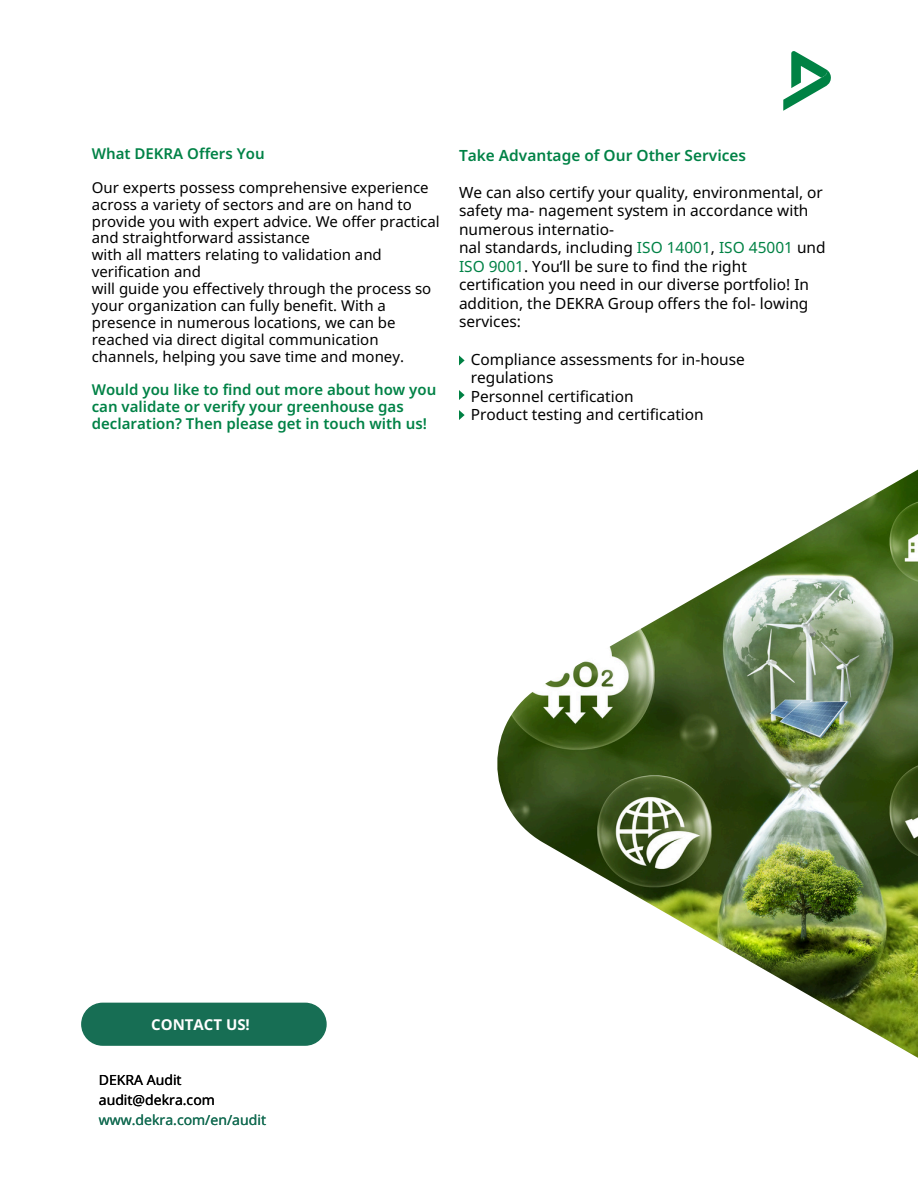
<style>
.page{position:relative;width:918px;height:1188px;background:#fff}
.page>*{position:absolute;margin:0;border:0;box-sizing:border-box;transform-origin:0 0}
.t1{font:15.45px/18.6px "Noto Sans";color:#000}
.t2{font:600 15.45px "Noto Sans";color:#008246}
.t3{font:15px/16.8px "Noto Sans";color:#000}
.t4{font:600 15px/16.8px "Noto Sans";color:#008246}
.t5{font:700 15px "Noto Sans";color:#fff}
.t6{font:13.95px/20.2px "Noto Sans";color:#000}
.s1{color:#008246}
.s2{color:#008244}
.s3{color:#166d54}
</style>
<div class="page">
<svg style="left:791px;top:51px;width:21px;height:10px"></svg>
<svg style="left:783px;top:61px;width:48px;height:50px"></svg>
<svg style="left:820px;top:62px;width:11px;height:17px"></svg>
<svg style="left:459px;top:410px;width:6px;height:10px"></svg>
<svg style="left:459px;top:355px;width:6px;height:10px"></svg>
<svg style="left:459px;top:390px;width:6px;height:10px"></svg>
<img style="left:497px;top:469px;width:421px;height:589px">
<div style="left:81px;top:1003px;width:246px;height:43px;background:#176e54"></div>
<h2 class="t4" style="left:92px;top:145px;width:174px">What DEKRA Offers You</h2>
<p class="t3" style="left:92px;top:179px;width:349px">Our experts possess comprehensive experience across a variety of sectors and are on hand to provide you with expert advice. We offer practical and straightforward assistance</p>
<p class="t3" style="left:92px;top:246px;width:292px">with all matters relating to validation and verification and</p>
<p class="t3" style="left:92px;top:280px;width:341px">will guide you effectively through the process so your organization can fully benefit. With a presence in numerous locations, we can be reached via direct digital communication channels, helping you save time and money.</p>
<p class="t4" style="left:92px;top:381px;width:346px">Would you like to find out more about how you can validate or verify your greenhouse gas declaration? Then please get in touch with us!</p>
<p class="t2" style="left:459px;top:144px;width:289px">Take Advantage of Our Other Services</p>
<h2 class="t1" style="left:459px;top:182px;width:365px">We can also certify your quality, environmental, or safety ma- nagement system in accordance with numerous internatio-</h2>
<p class="t1" style="left:459px;top:238px;width:368px">nal standards, including <span class="s1">ISO 14001</span>, <span class="s2">ISO 45001</span> und <span class="s1">ISO 9001</span>. You‘ll be sure to find the right certification you need in our diverse portfolio! In addition, the DEKRA Group offers the fol- lowing services:</p>
<p class="t1" style="left:471px;top:350px;width:276px">Compliance assessments for in-house regulations</p>
<p class="t1" style="left:471px;top:387px;width:164px">Personnel certification</p>
<h2 class="t1" style="left:471px;top:405px;width:234px">Product testing and certification</h2>
<p class="t5" style="left:151px;top:1014px;width:100px">CONTACT US!</p>
<p class="t6" style="left:99px;top:1069px;width:169px">DEKRA Audit audit@dekra.com <span class="s3">www.dekra.com/en/audit</span></p>
</div>
